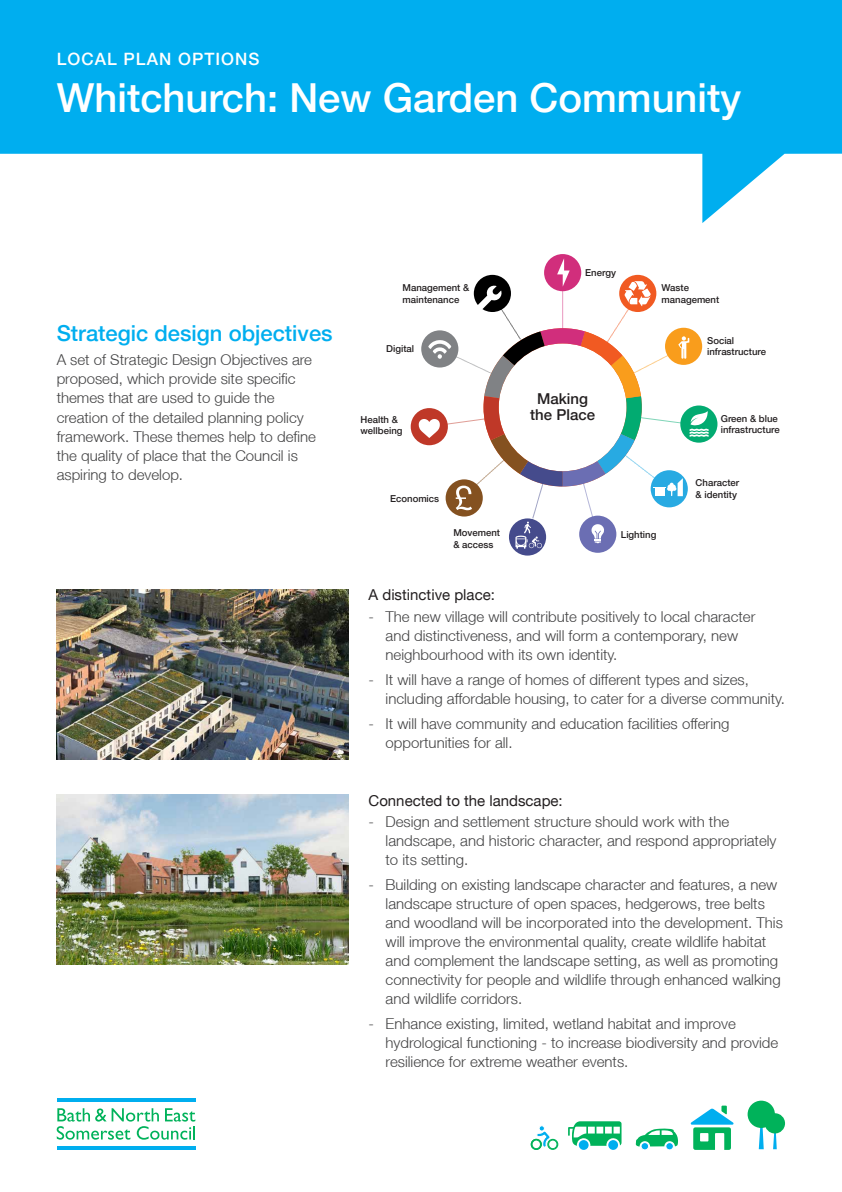
<style>
.page{position:relative;width:842px;height:1192px;background:#fff}
.page>*{position:absolute;margin:0;border:0;box-sizing:border-box;transform-origin:0 0}
.t1{font:500 40px "Helvetica Neue LT";color:#fff}
.t2{font:500 22px "Helvetica Neue LT";color:#00aeef}
.t3{font:500 17px "Helvetica Neue LT";letter-spacing:.06em;color:#fff}
.t4{font:300 15px/19px "Helvetica Neue LT";color:#414142}
.t5{font:15px "Helvetica Neue LT";color:#231f20}
.t6{font:500 15px/16px "Helvetica Neue LT";color:#231f20;text-align:center}
.t7{font:500 9.55px/11.4px "Helvetica Neue LT";color:#231f20}
</style>
<div class="page">
<svg style="left:0;top:0;width:842px;height:223px;fill:#00aeef"></svg>
<img style="left:57px;top:795px;width:292px;height:170px">
<img style="left:57px;top:590px;width:292px;height:170px">
<svg style="left:773px;top:1133px;width:4px;height:16px"></svg>
<div style="left:765px;top:1113px;width:20px;height:20px;background:#00b25a;border-radius:50%"></div>
<svg style="left:759px;top:1128px;width:5px;height:21px"></svg>
<div style="left:747px;top:1101px;width:28px;height:27px;background:#00b25a;border-radius:50%"></div>
<svg style="left:690px;top:1106px;width:43px;height:44px"></svg>
<div style="left:641px;top:1143px;width:8px;height:7px;background:#00aeef;border-radius:50%"></div>
<div style="left:641px;top:1142px;width:8px;height:8px;border:1px solid #fff;border-radius:50%"></div>
<div style="left:666px;top:1143px;width:7px;height:7px;background:#00aeef;border-radius:50%"></div>
<div style="left:665px;top:1142px;width:9px;height:8px;border:1px solid #fff;border-radius:50%"></div>
<svg style="left:568px;top:1121px;width:53px;height:25px"></svg>
<div style="left:608px;top:1140px;width:10px;height:10px;background:#00aeef;border-radius:50%"></div>
<div style="left:579px;top:1140px;width:10px;height:10px;background:#00aeef;border-radius:50%"></div>
<svg style="left:531px;top:1126px;width:27px;height:24px"></svg>
<div style="left:548px;top:1140px;width:9px;height:9px;border:1px solid #00b25a;border-radius:50%"></div>
<div style="left:532px;top:1140px;width:9px;height:9px;border:1px solid #00b25a;border-radius:50%"></div>
<svg style="left:636px;top:1129px;width:42px;height:18px"></svg>
<hr style="left:57px;top:1147px;width:138px;height:3px;background:#00aeef">
<hr style="left:57px;top:1098px;width:138px;height:3px;background:#00aeef">
<svg style="left:57px;top:1108px;width:138px;height:32px"></svg>
<div style="left:544px;top:254px;width:37px;height:37px;background:#d12e7c;border-radius:50%"></div>
<div style="left:579px;top:516px;width:37px;height:37px;background:#6b6eb3;border-radius:50%"></div>
<div style="left:509px;top:518px;width:37px;height:38px;background:#454b8c;border-radius:50%"></div>
<div style="left:411px;top:408px;width:37px;height:37px;background:#bf3828;border-radius:50%"></div>
<div style="left:680px;top:405px;width:37px;height:38px;background:#02ab71;border-radius:50%"></div>
<svg style="left:419px;top:258px;width:290px;height:291px"></svg>
<p class="t3" style="left:57px;top:49px;width:204px">LOCAL PLAN OPTIONS</p>
<h1 class="t1" style="left:57px;top:73px;width:686px">Whitchurch: New Garden Community</h1>
<h2 class="t2" style="left:57px;top:320px;width:277px">Strategic design objectives</h2>
<p class="t4" style="left:57px;top:350px;width:261px">A set of Strategic Design Objectives are proposed, which provide site specific themes that are used to guide the creation of the detailed planning policy framework. These themes help to define the quality of place that the Council is aspiring to develop.</p>
<p class="t7" style="left:403px;top:282px;width:68px">Management &amp; maintenance</p>
<p class="t7" style="left:386px;top:343px;width:29px">Digital</p>
<p class="t7" style="left:360px;top:414px;width:43px">Health &amp; wellbeing</p>
<p class="t7" style="left:390px;top:493px;width:51px">Economics</p>
<p class="t7" style="left:585px;top:267px;width:32px">Energy</p>
<p class="t6" style="left:530px;top:391px;width:66px">Making the Place</p>
<p class="t7" style="left:661px;top:282px;width:59px">Waste management</p>
<p class="t7" style="left:707px;top:335px;width:60px">Social infrastructure</p>
<p class="t7" style="left:721px;top:413px;width:60px">Green &amp; blue infrastructure</p>
<p class="t7" style="left:696px;top:477px;width:45px">Character &amp; identity</p>
<p class="t7" style="left:453px;top:527px;width:48px">Movement</p>
<p class="t7" style="left:621px;top:528px;width:37px">Lighting</p>
<p class="t7" style="left:453px;top:538px;width:42px">&amp; access</p>
<p class="t5" style="left:368px;top:586px;width:128px">A distinctive place:</p>
<p class="t4" style="left:386px;top:607px;width:371px;text-indent:-17px">- The new village will contribute positively to local character and distinctiveness, and will form a contemporary, new neighbourhood with its own identity.</p>
<p class="t4" style="left:386px;top:670px;width:401px;text-indent:-17px">- It will have a range of homes of different types and sizes, including affordable housing, to cater for a diverse community.</p>
<p class="t4" style="left:386px;top:714px;width:345px;text-indent:-17px">- It will have community and education facilities offering opportunities for all.</p>
<p class="t5" style="left:368px;top:791px;width:196px">Connected to the landscape:</p>
<p class="t4" style="left:386px;top:812px;width:392px;text-indent:-17px">- Design and settlement structure should work with the landscape, and historic character, and respond appropriately to its setting.</p>
<p class="t4" style="left:386px;top:875px;width:399px;text-indent:-17px">- Building on existing landscape character and features, a new landscape structure of open spaces, hedgerows, tree belts and woodland will be incorporated into the development. This will improve the environmental quality, create wildlife habitat and complement the landscape setting, as well as promoting connectivity for people and wildlife through enhanced walking and wildlife corridors.</p>
<p class="t4" style="left:386px;top:1014px;width:394px;text-indent:-17px">- Enhance existing, limited, wetland habitat and improve hydrological functioning - to increase biodiversity and provide resilience for extreme weather events.</p>
</div>
